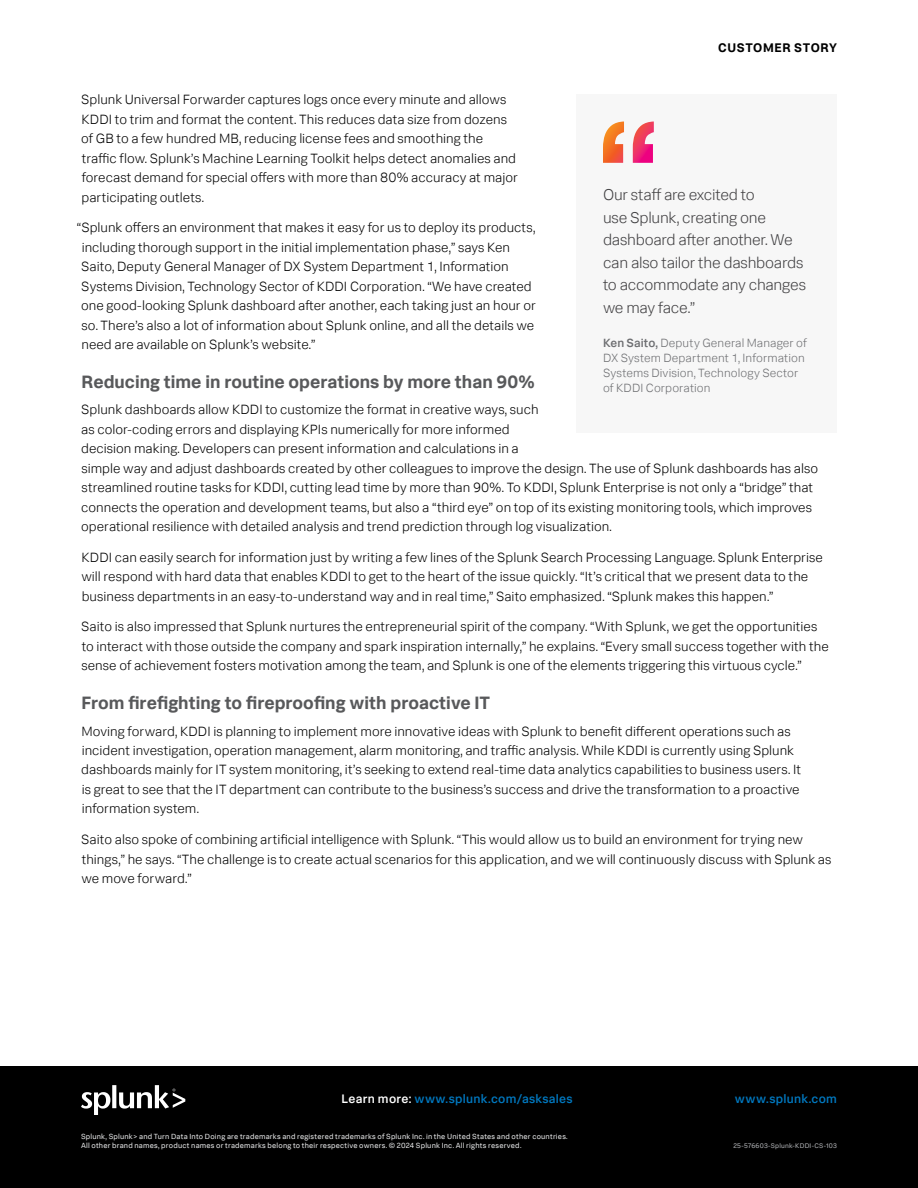
<style>
.page{position:relative;width:918px;height:1188px;background:#fff}
.page>*{position:absolute;margin:0;border:0;box-sizing:border-box;transform-origin:0 0}
.t1{font:700 18px "Splunk Data Sans Pro";color:#58595b}
.t2{font:300 15.75px/22.5px "Splunk Data Sans Pro";letter-spacing:-.015em;color:#414042}
.t3{font:300 13.5px/19.5px "Splunk Data Sans Pro";color:#000}
.t4{font:700 12.6px "Splunk Data Sans Pro";letter-spacing:.045em;color:#000}
.t5{font:500 12.3px "Splunk Data Sans Pro";letter-spacing:.02em;color:#0077be}
.t6{font:300 12px/15px "Splunk Data Sans Pro";letter-spacing:.005em;color:#6d6e71}
.t7{font:7.5px/9px "Splunk Data Sans Pro";letter-spacing:.025em;color:#e6e7e8}
.t8{font:6.75px "Splunk Data Sans Pro";letter-spacing:.03em;color:#afb1b4}
.s1{font-weight:500}
.s2{color:#fff}
</style>
<div class="page">
<div style="left:0;top:1066px;width:918px;height:122px;background:#000"></div>
<svg style="left:81px;top:1085px;width:104px;height:29px"></svg>
<div style="left:576px;top:94px;width:261px;height:339px;background:#f7f7f7"></div>
<svg style="left:603px;top:122px;width:51px;height:41px"></svg>
<p class="t4" style="left:718px;top:40px;width:120px">CUSTOMER STORY</p>
<p class="t3" style="left:81px;top:90px;width:438px">Splunk Universal Forwarder captures logs once every minute and allows KDDI to trim and format the content. This reduces data size from dozens of GB to a few hundred MB, reducing license fees and smoothing the traffic flow. Splunk’s Machine Learning Toolkit helps detect anomalies and forecast demand for special offers with more than 80% accuracy at major participating outlets.</p>
<p class="t3" style="left:81px;top:218px;width:456px;text-indent:-4px">“Splunk offers an environment that makes it easy for us to deploy its products, including thorough support in the initial implementation phase,” says Ken Saito, Deputy General Manager of DX System Department 1, Information Systems Division, Technology Sector of KDDI Corporation. “We have created one good-looking Splunk dashboard after another, each taking just an hour or so. There’s also a lot of information about Splunk online, and all the details we need are available on Splunk’s website.”</p>
<h1 class="t1" style="left:82px;top:371px;width:455px">Reducing time in routine operations by more than 90%</h1>
<p class="t3" style="left:81px;top:400px;width:738px">Splunk dashboards allow KDDI to customize the format in creative ways, such<br>as color-coding errors and displaying KPIs numerically for more informed<br>decision making. Developers can present information and calculations in a<br>simple way and adjust dashboards created by other colleagues to improve the design. The use of Splunk dashboards has also streamlined routine tasks for KDDI, cutting lead time by more than 90%. To KDDI, Splunk Enterprise is not only a “bridge” that connects the operation and development teams, but also a “third eye” on top of its existing monitoring tools, which improves operational resilience with detailed analysis and trend prediction through log visualization.</p>
<p class="t3" style="left:81px;top:547px;width:743px">KDDI can easily search for information just by writing a few lines of the Splunk Search Processing Language. Splunk Enterprise will respond with hard data that enables KDDI to get to the heart of the issue quickly. “It’s critical that we present data to the business departments in an easy-to-understand way and in real time,” Saito emphasized. “Splunk makes this happen.”</p>
<p class="t3" style="left:81px;top:617px;width:749px">Saito is also impressed that Splunk nurtures the entrepreneurial spirit of the company. “With Splunk, we get the opportunities to interact with those outside the company and spark inspiration internally,” he explains. “Every small success together with the sense of achievement fosters motivation among the team, and Splunk is one of the elements triggering this virtuous cycle.”</p>
<h1 class="t1" style="left:82px;top:692px;width:410px">From firefighting to fireproofing with proactive IT</h1>
<p class="t3" style="left:81px;top:721px;width:722px">Moving forward, KDDI is planning to implement more innovative ideas with Splunk to benefit different operations such as incident investigation, operation management, alarm monitoring, and traffic analysis. While KDDI is currently using Splunk dashboards mainly for IT system monitoring, it’s seeking to extend real-time data analytics capabilities to business users. It is great to see that the IT department can contribute to the business’s success and drive the transformation to a proactive information system.</p>
<p class="t3" style="left:81px;top:829px;width:752px">Saito also spoke of combining artificial intelligence with Splunk. “This would allow us to build an environment for trying new things,” he says. “The challenge is to create actual scenarios for this application, and we will continuously discuss with Splunk as we move forward.”</p>
<p class="t2" style="left:603px;top:183px;width:205px">Our staff are excited to<br>use Splunk, creating one dashboard after another. We can also tailor the dashboards to accommodate any changes we may face.”</p>
<p class="t6" style="left:603px;top:335px;width:205px"><span class="s1">Ken Saito,</span> Deputy General Manager of<br>DX System Department 1, Information<br>Systems Division, Technology Sector of KDDI Corporation</p>
<p class="t5" style="left:342px;top:1091px;width:233px"><span class="s2">Learn more:</span> www.splunk.com/asksales</p>
<p class="t5" style="left:735px;top:1091px;width:104px">www.splunk.com</p>
<p class="t7" style="left:81px;top:1131px;width:488px">Splunk, Splunk&gt; and Turn Data Into Doing are trademarks and registered trademarks of Splunk Inc. in the United States and other countries.<br>All other brand names, product names or trademarks belong to their respective owners. © 2024 Splunk Inc. All rights reserved.</p>
<p class="t8" style="left:734px;top:1141px;width:105px">25-576603-Splunk-KDDI-CS-103</p>
</div>
